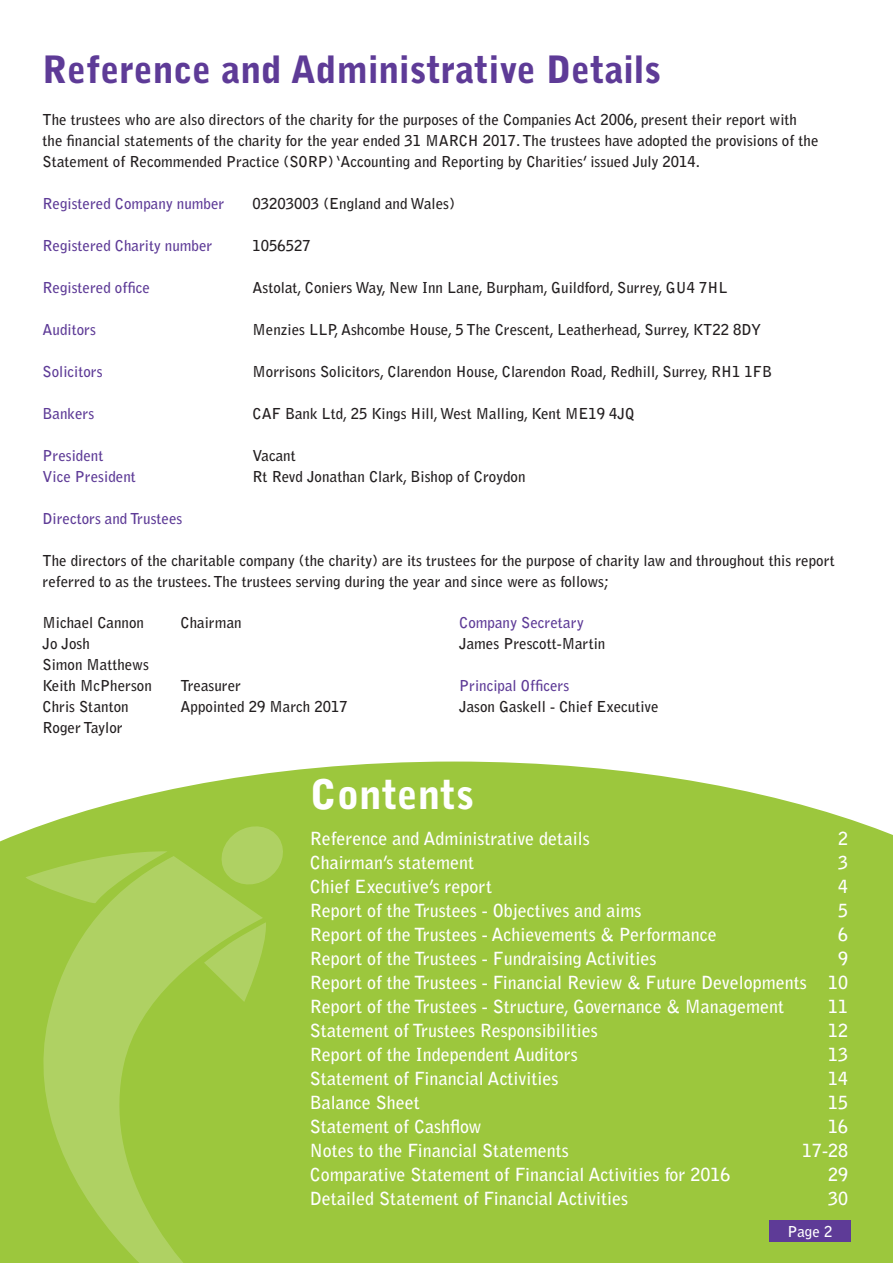
<style>
.page{position:relative;width:893px;height:1263px;background:#fff}
.page>*{position:absolute;margin:0;border:0;box-sizing:border-box;transform-origin:0 0}
.heading_1{font:900 40.5px "Bell Gothic Std";color:#fff}
.heading_1-2{font:900 37.5px "Bell Gothic Std";color:#5e3b97}
.body_text{font:700 18px "Bell Gothic Std";color:#fff}
.body_text-2{font:700 15px/21px "Bell Gothic Std";color:#231f20}
.body_text-3{font:700 15px "Bell Gothic Std";color:#5e3b97}
.body_text-4{font:700 15px "Bell Gothic Std";color:#fff}
</style>
<div class="page">
<svg style="left:0;top:761px;width:893px;height:502px;background:#a3cb4b"></svg>
<svg style="left:217px;top:826px;width:70px;height:30px;background:#a8cd56"></svg>
<svg style="left:25px;top:850px;width:143px;height:6px"></svg>
<svg style="left:25px;top:856px;width:403px;height:407px;background:#a0c946"></svg>
<div style="left:769px;top:1220px;width:81px;height:22px;background:#5e3b97"></div>
<p class="heading_1-2" style="left:43px;top:48px;width:620px">Reference and Administrative Details</p>
<p class="body_text-2" style="left:43px;top:109px;width:777px">The trustees who are also directors of the charity for the purposes of the Companies Act 2006, present their report with the financial statements of the charity for the year ended 31 MARCH 2017. The trustees have adopted the provisions of the<br>Statement of Recommended Practice (SORP) ‘Accounting and Reporting by Charities’ issued July 2014.</p>
<p class="body_text-3" style="left:43px;top:194px;width:183px">Registered Company number</p>
<p class="body_text-2" style="left:253px;top:193px;width:204px">03203003 (England and Wales)</p>
<p class="body_text-3" style="left:43px;top:236px;width:171px">Registered Charity number</p>
<p class="body_text-2" style="left:253px;top:235px;width:60px">1056527</p>
<p class="body_text-3" style="left:43px;top:278px;width:109px">Registered office</p>
<p class="body_text-2" style="left:253px;top:277px;width:476px">Astolat, Coniers Way, New Inn Lane, Burpham, Guildford, Surrey, GU4 7HL</p>
<p class="body_text-3" style="left:43px;top:320px;width:55px">Auditors</p>
<p class="body_text-2" style="left:253px;top:319px;width:510px">Menzies LLP, Ashcombe House, 5 The Crescent, Leatherhead, Surrey, KT22 8DY</p>
<p class="body_text-3" style="left:43px;top:362px;width:61px">Solicitors</p>
<p class="body_text-2" style="left:253px;top:361px;width:521px">Morrisons Solicitors, Clarendon House, Clarendon Road, Redhill, Surrey, RH1 1FB</p>
<p class="body_text-3" style="left:43px;top:404px;width:53px">Bankers</p>
<p class="body_text-2" style="left:253px;top:403px;width:383px">CAF Bank Ltd, 25 Kings Hill, West Malling, Kent ME19 4JQ</p>
<p class="body_text-3" style="left:43px;top:446px;width:62px">President</p>
<p class="body_text-2" style="left:253px;top:445px;width:45px">Vacant</p>
<p class="body_text-3" style="left:43px;top:467px;width:95px">Vice President</p>
<p class="body_text-2" style="left:253px;top:466px;width:274px">Rt Revd Jonathan Clark, Bishop of Croydon</p>
<p class="body_text-3" style="left:43px;top:509px;width:141px">Directors and Trustees</p>
<p class="body_text-2" style="left:43px;top:550px;width:794px">The directors of the charitable company (the charity) are its trustees for the purpose of charity law and throughout this report referred to as the trustees. The trustees serving during the year and since were as follows;</p>
<p class="body_text-2" style="left:43px;top:612px;width:103px">Michael Cannon</p>
<p class="body_text-2" style="left:181px;top:612px;width:63px">Chairman</p>
<p class="body_text-2" style="left:43px;top:633px;width:49px">Jo Josh</p>
<p class="body_text-2" style="left:43px;top:654px;width:108px">Simon Matthews</p>
<p class="body_text-2" style="left:43px;top:675px;width:111px">Keith McPherson</p>
<p class="body_text-2" style="left:181px;top:675px;width:62px">Treasurer</p>
<p class="body_text-2" style="left:43px;top:696px;width:88px">Chris Stanton</p>
<p class="body_text-2" style="left:181px;top:696px;width:169px">Appointed 29 March 2017</p>
<p class="body_text-2" style="left:43px;top:717px;width:82px">Roger Taylor</p>
<p class="body_text-3" style="left:459px;top:613px;width:126px">Company Secretary</p>
<p class="body_text-2" style="left:459px;top:633px;width:148px">James Prescott-Martin</p>
<p class="body_text-3" style="left:459px;top:676px;width:111px">Principal Officers</p>
<p class="body_text-2" style="left:459px;top:696px;width:201px">Jason Gaskell - Chief Executive</p>
<p class="heading_1" style="left:310px;top:771px;width:166px">Contents</p>
<p class="body_text" style="left:310px;top:828px;width:281px">Reference and Administrative details</p>
<p class="body_text" style="left:838px;top:828px;width:12px">2</p>
<p class="body_text" style="left:310px;top:852px;width:166px">Chairman’s statement</p>
<p class="body_text" style="left:838px;top:852px;width:12px">3</p>
<p class="body_text" style="left:310px;top:876px;width:184px">Chief Executive’s report</p>
<p class="body_text" style="left:838px;top:876px;width:12px">4</p>
<p class="body_text" style="left:310px;top:900px;width:333px">Report of the Trustees - Objectives and aims</p>
<p class="body_text" style="left:838px;top:900px;width:12px">5</p>
<p class="body_text" style="left:310px;top:924px;width:409px">Report of the Trustees - Achievements &amp; Performance</p>
<p class="body_text" style="left:838px;top:924px;width:12px">6</p>
<p class="body_text" style="left:310px;top:948px;width:348px">Report of the Trustees - Fundraising Activities</p>
<p class="body_text" style="left:838px;top:948px;width:12px">9</p>
<p class="body_text" style="left:310px;top:972px;width:540px">Report of the Trustees - Financial Review &amp; Future Developments 10</p>
<p class="body_text" style="left:310px;top:996px;width:476px">Report of the Trustees - Structure, Governance &amp; Management</p>
<p class="body_text" style="left:828px;top:996px;width:22px">11</p>
<p class="body_text" style="left:310px;top:1020px;width:290px">Statement of Trustees Responsibilities</p>
<p class="body_text" style="left:828px;top:1020px;width:22px">12</p>
<p class="body_text" style="left:310px;top:1044px;width:270px">Report of the Independent Auditors</p>
<p class="body_text" style="left:828px;top:1044px;width:22px">13</p>
<p class="body_text" style="left:310px;top:1068px;width:250px">Statement of Financial Activities</p>
<p class="body_text" style="left:828px;top:1068px;width:22px">14</p>
<p class="body_text" style="left:310px;top:1092px;width:111px">Balance Sheet</p>
<p class="body_text" style="left:828px;top:1092px;width:22px">15</p>
<p class="body_text" style="left:310px;top:1116px;width:173px">Statement of Cashflow</p>
<p class="body_text" style="left:828px;top:1116px;width:22px">16</p>
<p class="body_text" style="left:310px;top:1140px;width:260px">Notes to the Financial Statements</p>
<p class="body_text" style="left:802px;top:1140px;width:48px">17-28</p>
<p class="body_text" style="left:310px;top:1164px;width:422px">Comparative Statement of Financial Activities for 2016</p>
<p class="body_text" style="left:828px;top:1164px;width:22px">29</p>
<p class="body_text" style="left:310px;top:1188px;width:320px">Detailed Statement of Financial Activities</p>
<p class="body_text" style="left:828px;top:1188px;width:22px">30</p>
<p class="body_text-4" style="left:787px;top:1222px;width:46px">Page 2</p>
</div>
